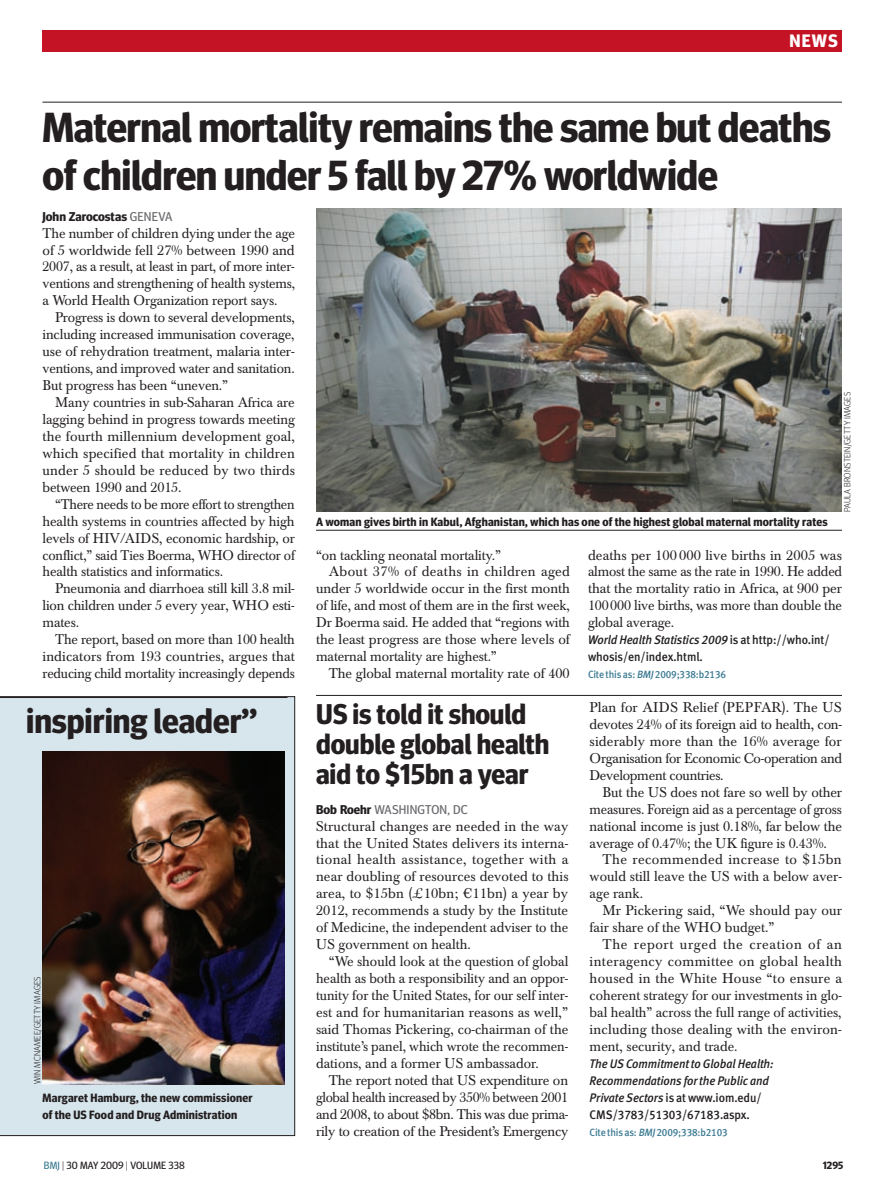
<style>
.page{position:relative;width:893px;height:1191px;background:#fff}
.page>*{position:absolute;margin:0;border:0;box-sizing:border-box;transform-origin:0 0}
.news_head_28bold{font:700 42px/48px "Meta Headline OT";letter-spacing:-.01em;color:#231f20}
.t1{font:700 34.5px "Meta Headline OT";color:#231f20}
.news_head_19bold{font:700 28.5px/30px "Meta Headline OT";color:#231f20}
.t2{font:700 18px "Meta Headline OT";color:#fff}
.news_body_3colm_ind{font:13.95px/17px "Baskerville BE";letter-spacing:-.01em;color:#231f20;text-align:justify}
.news_body_3colm{font:13.95px/17px "Baskerville BE";letter-spacing:-.005em;color:#231f20;text-align:justify}
.news_body_3colm_ind-2{font:13.95px/17px "Baskerville BE";letter-spacing:-.01em;color:#231f20;text-align:justify;scale:.96 1}
.news_body_3colm_ind-3{font:13.95px/17px "Baskerville BE";letter-spacing:.015em;color:#231f20}
.news_byline_author{font:12.75px "Meta Headline OT";letter-spacing:.01em;color:#6c6d70}
.news_byline_author-2{font:700 12.75px "Meta Headline OT";color:#231f20}
.news_further_info{font:italic 12.45px/17px "Meta Medium LF";letter-spacing:-.005em;color:#231f20;scale:.95 1}
.news_further_info-2{font:12.45px/17px "Meta Medium LF";letter-spacing:-.005em;color:#231f20;scale:.95 1}
.picture_caption{font:700 12px/17px "Meta Headline OT";letter-spacing:.015em;color:#231f20}
.citation{font:10.5px "Meta Medium LF";letter-spacing:-.015em;color:#3c7b93;scale:.95 1}
.t3{font:10.5px "Meta Headline OT";color:#231f20}
.t4{font:700 10.5px "Meta Headline OT";color:#231f20}
.t5{font:300 9px "Meta Headline OT";letter-spacing:.015em;color:#231f20}
.s1{font-weight:400;color:#6c6d70}
.s2{font-style:italic}
.s3{font-style:normal}
.s4{font-weight:700;color:#231f20}
.s5{color:#3c7b93}
.s6{font-weight:300}
</style>
<div class="page">
<div style="left:0;top:696px;width:295px;height:439px;background:#d7e5ec"></div>
<hr style="left:0;top:697px;width:287px;height:1px;background:#231f20">
<hr style="left:316px;top:530px;width:526px;height:1px;background:#231f20">
<img style="left:43px;top:751px;width:242px;height:333px">
<hr style="left:43px;top:102px;width:799px;height:1px;background:#231f20">
<div style="left:43px;top:30px;width:799px;height:21px;background:#c41324"></div>
<hr style="left:316px;top:695px;width:526px;height:1px;background:#231f20">
<img style="left:316px;top:208px;width:526px;height:304px">
<p class="t2" style="left:789px;top:30px;width:50px">NEWS</p>
<p class="news_head_28bold" style="left:43px;top:102px;width:790px">Maternal mortality remains the same but deaths of children under 5 fall by 27% worldwide</p>
<p class="news_byline_author-2" style="left:43px;top:208px;width:131px">John Zarocostas <span class="s1">GENEVA</span></p>
<p class="news_body_3colm" style="left:43px;top:225px;width:254px">The number of children dying under the age of 5 worldwide fell 27% between 1990 and 2007, as a result, at least in part, of more inter&shy;ventions and strengthening of health systems, a World Health Organization report says.</p>
<p class="news_body_3colm_ind" style="left:43px;top:309px;width:254px;text-indent:13px">Progress is down to several developments, including increased immunisation coverage, use of rehydration treatment, malaria inter&shy;ventions, and improved water and sanitation.<br>But progress has been “uneven.”</p>
<p class="news_body_3colm_ind" style="left:43px;top:394px;width:254px;text-indent:13px">Many countries in sub-Saharan Africa are lagging behind in progress towards meeting the fourth millennium development goal, which specified that mortality in children under 5 should be reduced by two thirds between 1990 and 2015.</p>
<p class="news_body_3colm_ind-2" style="left:43px;top:496px;width:264px;text-indent:13px">“There needs to be more effort to strengthen health systems in countries affected by high levels of HIV/AIDS, economic hardship, or conflict,” said Ties Boerma, WHO director of health statistics and informatics.</p>
<p class="news_body_3colm_ind" style="left:43px;top:580px;width:254px;text-indent:13px">Pneumonia and diarrhoea still kill 3.8 mil&shy;lion children under 5 every year, WHO esti&shy;mates.</p>
<p class="news_body_3colm_ind" style="left:43px;top:631px;width:254px;text-indent:13px">The report, based on more than 100 health indicators from 193 countries, argues that reducing child mortality increasingly depends</p>
<h2 class="t1" style="left:26px;top:699px;width:233px">inspiring leader”</h2>
<p class="t5" style="left:32px;top:1083px;width:109px;rotate:-90deg">Win McNamee/getty images</p>
<p class="picture_caption" style="left:43px;top:1088px;width:211px">Margaret Hamburg, the new commissioner of the US Food and Drug Administration</p>
<p class="picture_caption" style="left:316px;top:513px;width:513px">A woman gives birth in Kabul, Afghanistan, which has one of the highest global maternal mortality rates</p>
<p class="t5" style="left:842px;top:512px;width:121px;rotate:-90deg">Paula Bronstein/getty images</p>
<p class="news_body_3colm_ind" style="left:316px;top:546px;width:186px">“on tackling neonatal mortality.”</p>
<p class="news_body_3colm_ind" style="left:316px;top:563px;width:255px;text-indent:13px">About 37% of deaths in children aged under 5 worldwide occur in the first month of life, and most of them are in the first week, Dr Boerma said. He added that “regions with the least progress are those where levels of maternal mortality are highest.”</p>
<p class="news_body_3colm_ind" style="left:329px;top:665px;width:242px">The global maternal mortality rate of 400</p>
<p class="news_body_3colm_ind" style="left:588px;top:546px;width:256px">deaths per 100 000 live births in 2005 was almost the same as the rate in 1990. He added that the mortality ratio in Africa, at 900 per 100000 live births, was more than double the global average.</p>
<p class="news_further_info-2" style="left:588px;top:631px;width:256px"><span class="s2">World Health Statistics 2009</span> is at http://who.int/ whosis/en/index.html.</p>
<p class="citation" style="left:588px;top:668px;width:147px">Cite this as: <span class="s2">BMJ</span> 2009;338:b2136</p>
<p class="news_head_19bold" style="left:316px;top:699px;width:235px">US is told it should double global health aid to $15bn a year</p>
<p class="news_body_3colm_ind" style="left:590px;top:699px;width:254px">Plan for AIDS Relief (PEPFAR). The US devotes 24% of its foreign aid to health, con&shy;siderably more than the 16% average for Organisation for Economic Co-operation and Development countries.</p>
<p class="news_body_3colm_ind" style="left:590px;top:784px;width:254px;text-indent:13px">But the US does not fare so well by other measures. Foreign aid as a percentage of gross national income is just 0.18%, far below the average of 0.47%; the UK figure is 0.43%.</p>
<p class="news_body_3colm_ind" style="left:590px;top:851px;width:254px;text-indent:13px">The recommended increase to $15bn would still leave the US with a below aver&shy;age rank.</p>
<p class="news_body_3colm_ind-3" style="left:590px;top:902px;width:254px;text-indent:13px">Mr Pickering said, “We should pay our fair share of the WHO budget.”</p>
<p class="news_body_3colm_ind" style="left:590px;top:936px;width:254px;text-indent:13px">The report urged the creation of an interagency committee on global health housed in the White House “to ensure a coherent strategy for our investments in glo&shy;bal health” across the full range of activities, including those dealing with the environ&shy;ment, security, and trade.</p>
<p class="news_further_info" style="left:590px;top:1054px;width:195px">The US Commitment to Global Health:<br>Recommendations for the Public and Private Sectors <span class="s3">is at www.iom.edu/ CMS/3783/51303/67183.aspx.</span></p>
<p class="citation" style="left:590px;top:1125px;width:147px">Cite this as: <span class="s2">BMJ</span> 2009;338:b2103</p>
<p class="news_byline_author" style="left:316px;top:801px;width:153px"><span class="s4">Bob Roehr</span> WASHINGTON, DC</p>
<p class="news_body_3colm" style="left:316px;top:817px;width:254px">Structural changes are needed in the way that the United States delivers its interna&shy;tional health assistance, together with a near doubling of resources devoted to this area, to $15bn (£10bn; €11bn) a year by 2012, recommends a study by the Institute of Medicine, the independent adviser to the US government on health.</p>
<p class="news_body_3colm_ind" style="left:316px;top:953px;width:254px;text-indent:13px">“We should look at the question of global health as both a responsibility and an oppor&shy;tunity for the United States, for our self inter&shy;est and for humanitarian reasons as well,” said Thomas Pickering, co-chairman of the institute’s panel, which wrote the recommen&shy;dations, and a former US ambassador.</p>
<p class="news_body_3colm_ind" style="left:316px;top:1071px;width:254px;text-indent:13px">The report noted that US expenditure on global health increased by 350% between 2001 and 2008, to about $8bn. This was due prima&shy;rily to creation of the President’s Emergency</p>
<p class="t3" style="left:44px;top:1159px;width:142px"><span class="s5">BMJ</span> <span class="s6">|</span> 30 MAY 2009 <span class="s6">|</span> VOLUME 338</p>
<p class="t4" style="left:823px;top:1159px;width:22px">1295</p>
</div>
